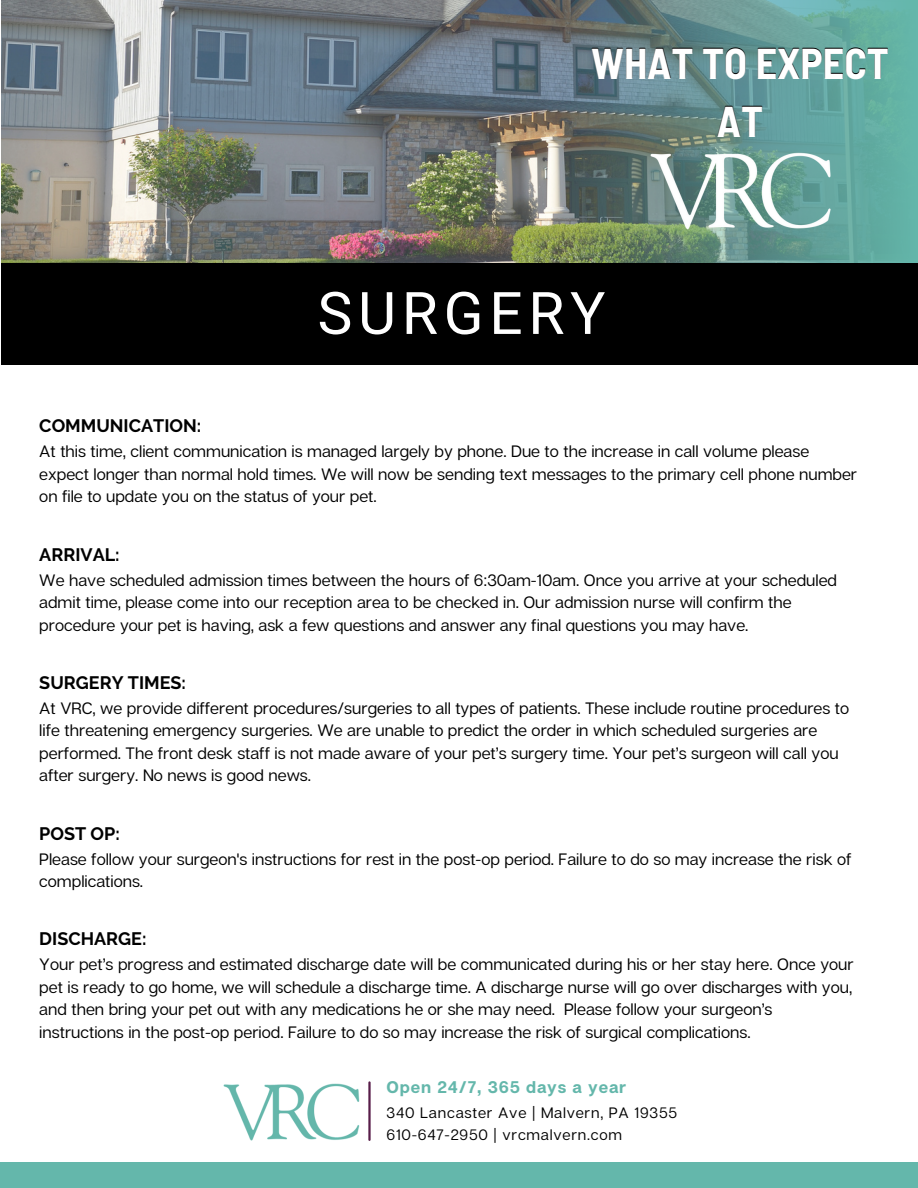
<style>
.page{position:relative;width:918px;height:1188px;background:#fff}
.page>*{position:absolute;margin:0;border:0;box-sizing:border-box;transform-origin:0 0}
.t1{font:58.65px "Roboto";letter-spacing:.095em;color:#fff}
.t2{font:700 semi-condensed 42.15px "Barlow";color:#fff}
.t3{font:700 18px "Raleway";color:#000}
.t4{font:700 16.8px "Articulat CF";letter-spacing:.05em;color:#64b7ab}
.t5{font:16.5px/22.5px "Articulat CF";color:#000}
.t6{font:15px "Articulat CF";letter-spacing:.05em;color:#000}
</style>
<div class="page">
<img style="left:2px;top:0;width:560px;height:263px">
<svg style="left:562px;top:0;width:356px;height:263px;background:#63918b"></svg>
<img style="left:647px;top:149px;width:186px;height:80px">
<div style="left:2px;top:263px;width:916px;height:102px;background:#000"></div>
<div style="left:0;top:1162px;width:918px;height:26px;background:#64b7ab"></div>
<img style="left:223px;top:1083px;width:137px;height:58px">
<hr style="left:368px;top:1082px;width:3px;height:58px;background:#581d49">
<p class="t2" style="left:591px;top:37px;width:299px">WHAT TO EXPECT</p>
<p class="t2" style="left:717px;top:95px;width:48px">AT</p>
<p class="t1" style="left:318px;top:280px;width:289px">SURGERY</p>
<p class="t3" style="left:39px;top:415px;width:164px">COMMUNICATION:</p>
<p class="t5" style="left:39px;top:440px;width:819px">At this time, client communication is managed largely by phone. Due to the increase in call volume please expect longer than normal hold times. We will now be sending text messages to the primary cell phone number on file to update you on the status of your pet.</p>
<p class="t3" style="left:39px;top:544px;width:82px">ARRIVAL:</p>
<p class="t5" style="left:39px;top:568px;width:799px">We have scheduled admission times between the hours of 6:30am-10am. Once you arrive at your scheduled admit time, please come into our reception area to be checked in. Our admission nurse will confirm the procedure your pet is having, ask a few questions and answer any final questions you may have.</p>
<p class="t3" style="left:39px;top:672px;width:148px">SURGERY TIMES:</p>
<p class="t5" style="left:39px;top:696px;width:811px">At VRC, we provide different procedures/surgeries to all types of patients. These include routine procedures to life threatening emergency surgeries. We are unable to predict the order in which scheduled surgeries are performed. The front desk staff is not made aware of your pet’s surgery time. Your pet’s surgeon will call you after surgery. No news is good news.</p>
<p class="t3" style="left:39px;top:823px;width:82px">POST OP:</p>
<p class="t5" style="left:39px;top:847px;width:814px">Please follow your surgeon's instructions for rest in the post-op period. Failure to do so may increase the risk of complications.</p>
<p class="t3" style="left:39px;top:928px;width:109px">DISCHARGE:</p>
<p class="t5" style="left:39px;top:953px;width:816px">Your pet’s progress and estimated discharge date will be communicated during his or her stay here. Once your pet is ready to go home, we will schedule a discharge time. A discharge nurse will go over discharges with you, and then bring your pet out with any medications he or she may need. Please follow your surgeon’s instructions in the post-op period. Failure to do so may increase the risk of surgical complications.</p>
<p class="t4" style="left:387px;top:1076px;width:241px">Open 24/7, 365 days a year</p>
<p class="t6" style="left:387px;top:1103px;width:292px">340 Lancaster Ave | Malvern, PA 19355</p>
<p class="t6" style="left:387px;top:1126px;width:237px">610-647-2950 | vrcmalvern.com</p>
</div>
